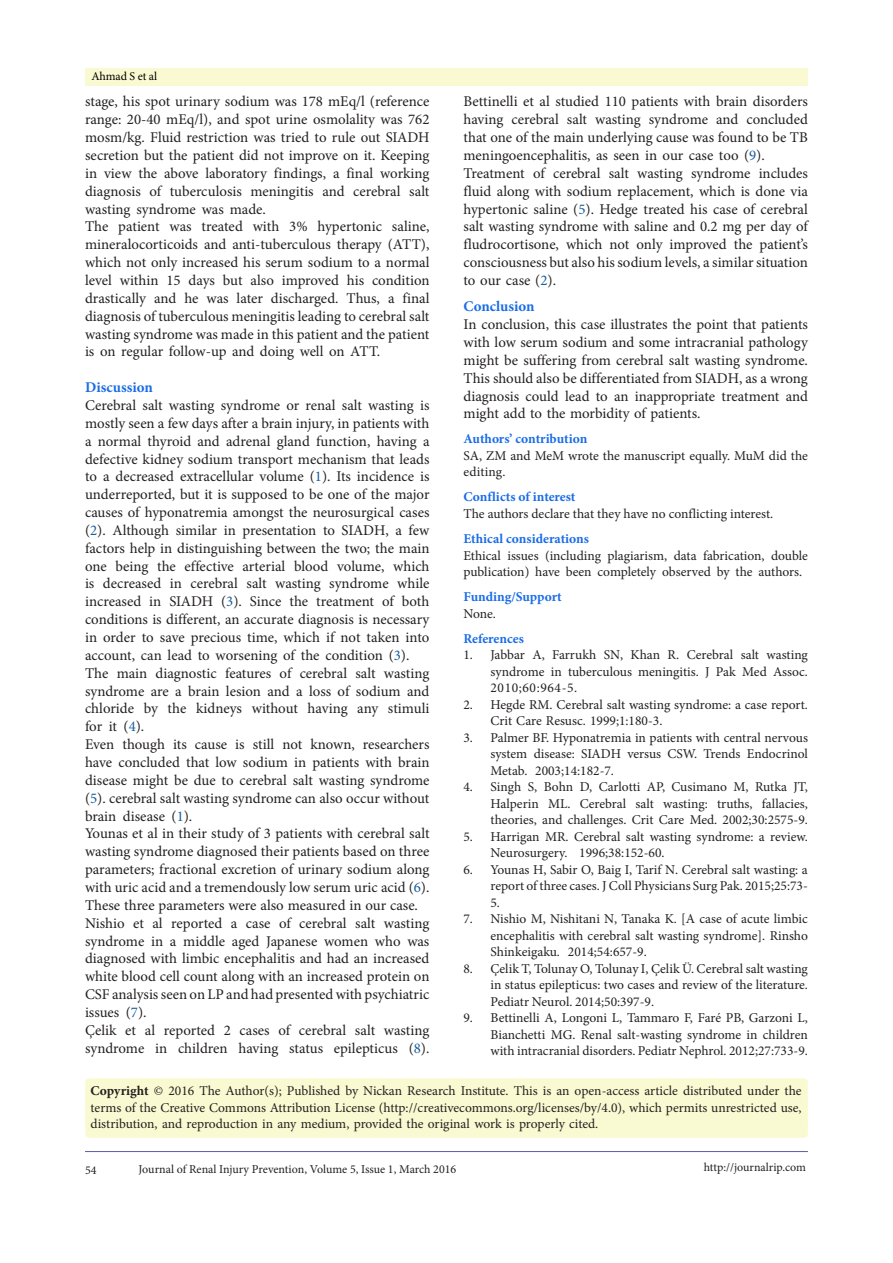
<style>
.page{position:relative;width:893px;height:1263px;background:#fff}
.page>*{position:absolute;margin:0;border:0;box-sizing:border-box;transform-origin:0 0}
.t1{font:14.85px/17.9px "Minion Pro";color:#231f20;text-align:justify}
.t2{font:700 14.85px "Minion Pro";color:#196ce8}
.t3{font:13.5px/16.5px "Minion Pro";color:#231f20;text-align:justify}
.t4{font:700 13.5px "Minion Pro";letter-spacing:-.005em;color:#196ce8}
.t5{font:12px "Minion Pro";letter-spacing:-.005em;color:#231f20}
.t6{font:12px "Minion Pro";letter-spacing:-.01em;color:#000001}
.s1{color:#175d9e}
.s2{font-weight:700}
</style>
<div class="page">
<hr style="left:85px;top:1151px;width:723px;height:1px;background:#5e5ca5">
<div style="left:85px;top:68px;width:723px;height:17px;background:#fafad2"></div>
<div style="left:85px;top:1078px;width:723px;height:60px;background:#fafad2;border-radius:4px"></div>
<p class="t6" style="left:91px;top:68px;width:67px">Ahmad S et al</p>
<p class="t1" style="left:85px;top:93px;width:346px">stage, his spot urinary sodium was 178 mEq/l (reference range: 20-40 mEq/l), and spot urine osmolality was 762 mosm/kg. Fluid restriction was tried to rule out SIADH secretion but the patient did not improve on it. Keeping in view the above laboratory findings, a final working diagnosis of tuberculosis meningitis and cerebral salt wasting syndrome was made.</p>
<p class="t1" style="left:85px;top:218px;width:346px">The patient was treated with 3% hypertonic saline, mineralocorticoids and anti-tuberculous therapy (ATT), which not only increased his serum sodium to a normal level within 15 days but also improved his condition drastically and he was later discharged. Thus, a final diagnosis of tuberculous meningitis leading to cerebral salt wasting syndrome was made in this patient and the patient is on regular follow-up and doing well on ATT.</p>
<p class="t2" style="left:85px;top:377px;width:69px">Discussion</p>
<p class="t1" style="left:85px;top:396px;width:346px">Cerebral salt wasting syndrome or renal salt wasting is mostly seen a few days after a brain injury, in patients with a normal thyroid and adrenal gland function, having a defective kidney sodium transport mechanism that leads to a decreased extracellular volume (<span class="s1">1</span>). Its incidence is underreported, but it is supposed to be one of the major causes of hyponatremia amongst the neurosurgical cases (<span class="s1">2</span>). Although similar in presentation to SIADH, a few factors help in distinguishing between the two; the main one being the effective arterial blood volume, which is decreased in cerebral salt wasting syndrome while increased in SIADH (<span class="s1">3</span>). Since the treatment of both conditions is different, an accurate diagnosis is necessary in order to save precious time, which if not taken into account, can lead to worsening of the condition (<span class="s1">3</span>).</p>
<p class="t1" style="left:85px;top:664px;width:346px">The main diagnostic features of cerebral salt wasting syndrome are a brain lesion and a loss of sodium and chloride by the kidneys without having any stimuli for it (<span class="s1">4</span>).</p>
<p class="t1" style="left:85px;top:735px;width:346px">Even though its cause is still not known, researchers have concluded that low sodium in patients with brain disease might be due to cerebral salt wasting syndrome (<span class="s1">5</span>). cerebral salt wasting syndrome can also occur without brain disease (<span class="s1">1</span>).</p>
<p class="t1" style="left:85px;top:825px;width:346px">Younas et al in their study of 3 patients with cerebral salt wasting syndrome diagnosed their patients based on three parameters; fractional excretion of urinary sodium along with uric acid and a tremendously low serum uric acid (<span class="s1">6</span>).<br>These three parameters were also measured in our case.</p>
<p class="t1" style="left:85px;top:914px;width:346px">Nishio et al reported a case of cerebral salt wasting syndrome in a middle aged Japanese women who was diagnosed with limbic encephalitis and had an increased white blood cell count along with an increased protein on CSF analysis seen on LP and had presented with psychiatric issues (<span class="s1">7</span>).</p>
<p class="t1" style="left:85px;top:1021px;width:346px">Çelik et al reported 2 cases of cerebral salt wasting syndrome in children having status epilepticus (<span class="s1">8</span>).</p>
<p class="t1" style="left:463px;top:93px;width:346px">Bettinelli et al studied 110 patients with brain disorders having cerebral salt wasting syndrome and concluded that one of the main underlying cause was found to be TB meningoencephalitis, as seen in our case too (<span class="s1">9</span>).</p>
<p class="t1" style="left:463px;top:164px;width:346px">Treatment of cerebral salt wasting syndrome includes fluid along with sodium replacement, which is done via hypertonic saline (<span class="s1">5</span>). Hedge treated his case of cerebral salt wasting syndrome with saline and 0.2 mg per day of fludrocortisone, which not only improved the patient’s consciousness but also his sodium levels, a similar situation to our case (<span class="s1">2</span>).</p>
<p class="t2" style="left:463px;top:296px;width:73px">Conclusion</p>
<p class="t1" style="left:463px;top:316px;width:346px">In conclusion, this case illustrates the point that patients with low serum sodium and some intracranial pathology might be suffering from cerebral salt wasting syndrome.<br>This should also be differentiated from SIADH, as a wrong diagnosis could lead to an inappropriate treatment and might add to the morbidity of patients.</p>
<p class="t4" style="left:463px;top:430px;width:125px">Authors’ contribution</p>
<p class="t3" style="left:463px;top:447px;width:346px">SA, ZM and MeM wrote the manuscript equally. MuM did the editing.</p>
<p class="t4" style="left:463px;top:488px;width:114px">Conflicts of interest</p>
<p class="t3" style="left:463px;top:505px;width:311px">The authors declare that they have no conflicting interest.</p>
<p class="t4" style="left:463px;top:529px;width:127px">Ethical considerations</p>
<p class="t3" style="left:463px;top:547px;width:346px">Ethical issues (including plagiarism, data fabrication, double publication) have been completely observed by the authors.</p>
<p class="t4" style="left:463px;top:587px;width:100px">Funding/Support</p>
<p class="t3" style="left:463px;top:605px;width:34px">None.</p>
<p class="t4" style="left:463px;top:629px;width:62px">References</p>
<p class="t3" style="left:490px;top:646px;width:319px;text-indent:-27px">1. Jabbar A, Farrukh SN, Khan R. Cerebral salt wasting syndrome in tuberculous meningitis. J Pak Med Assoc.<br>2010;60:964-5.</p>
<p class="t3" style="left:490px;top:696px;width:319px;text-indent:-27px">2. Hegde RM. Cerebral salt wasting syndrome: a case report.<br>Crit Care Resusc. 1999;1:180-3.</p>
<p class="t3" style="left:490px;top:729px;width:319px;text-indent:-27px">3. Palmer BF. Hyponatremia in patients with central nervous system disease: SIADH versus CSW. Trends Endocrinol Metab. 2003;14:182-7.</p>
<p class="t3" style="left:490px;top:778px;width:319px;text-indent:-27px">4. Singh S, Bohn D, Carlotti AP, Cusimano M, Rutka JT, Halperin ML. Cerebral salt wasting: truths, fallacies, theories, and challenges. Crit Care Med. 2002;30:2575-9.</p>
<p class="t3" style="left:490px;top:828px;width:319px;text-indent:-27px">5. Harrigan MR. Cerebral salt wasting syndrome: a review.<br>Neurosurgery. 1996;38:152-60.</p>
<p class="t3" style="left:490px;top:861px;width:319px;text-indent:-27px">6. Younas H, Sabir O, Baig I, Tarif N. Cerebral salt wasting: a report of three cases. J Coll Physicians Surg Pak. 2015;25:73- 5.</p>
<p class="t3" style="left:490px;top:910px;width:319px;text-indent:-27px">7. Nishio M, Nishitani N, Tanaka K. [A case of acute limbic encephalitis with cerebral salt wasting syndrome]. Rinsho Shinkeigaku. 2014;54:657-9.</p>
<p class="t3" style="left:490px;top:960px;width:319px;text-indent:-27px">8. Çelik T, Tolunay O, Tolunay I, Çelik Ü. Cerebral salt wasting in status epilepticus: two cases and review of the literature.<br>Pediatr Neurol. 2014;50:397-9.</p>
<p class="t3" style="left:490px;top:1009px;width:319px;text-indent:-27px">9. Bettinelli A, Longoni L, Tammaro F, Faré PB, Garzoni L, Bianchetti MG. Renal salt-wasting syndrome in children with intracranial disorders. Pediatr Nephrol. 2012;27:733-9.</p>
<p class="t3" style="left:91px;top:1083px;width:713px"><span class="s2">Copyright</span> © 2016 The Author(s); Published by Nickan Research Institute. This is an open-access article distributed under the terms of the Creative Commons Attribution License (http://creativecommons.org/licenses/by/4.0), which permits unrestricted use, distribution, and reproduction in any medium, provided the original work is properly cited.</p>
<p class="t5" style="left:85px;top:1162px;width:13px">54</p>
<p class="t5" style="left:139px;top:1161px;width:319px">Journal of Renal Injury Prevention, Volume 5, Issue 1, March 2016</p>
<p class="t5" style="left:704px;top:1159px;width:104px">http://journalrip.com</p>
</div>
